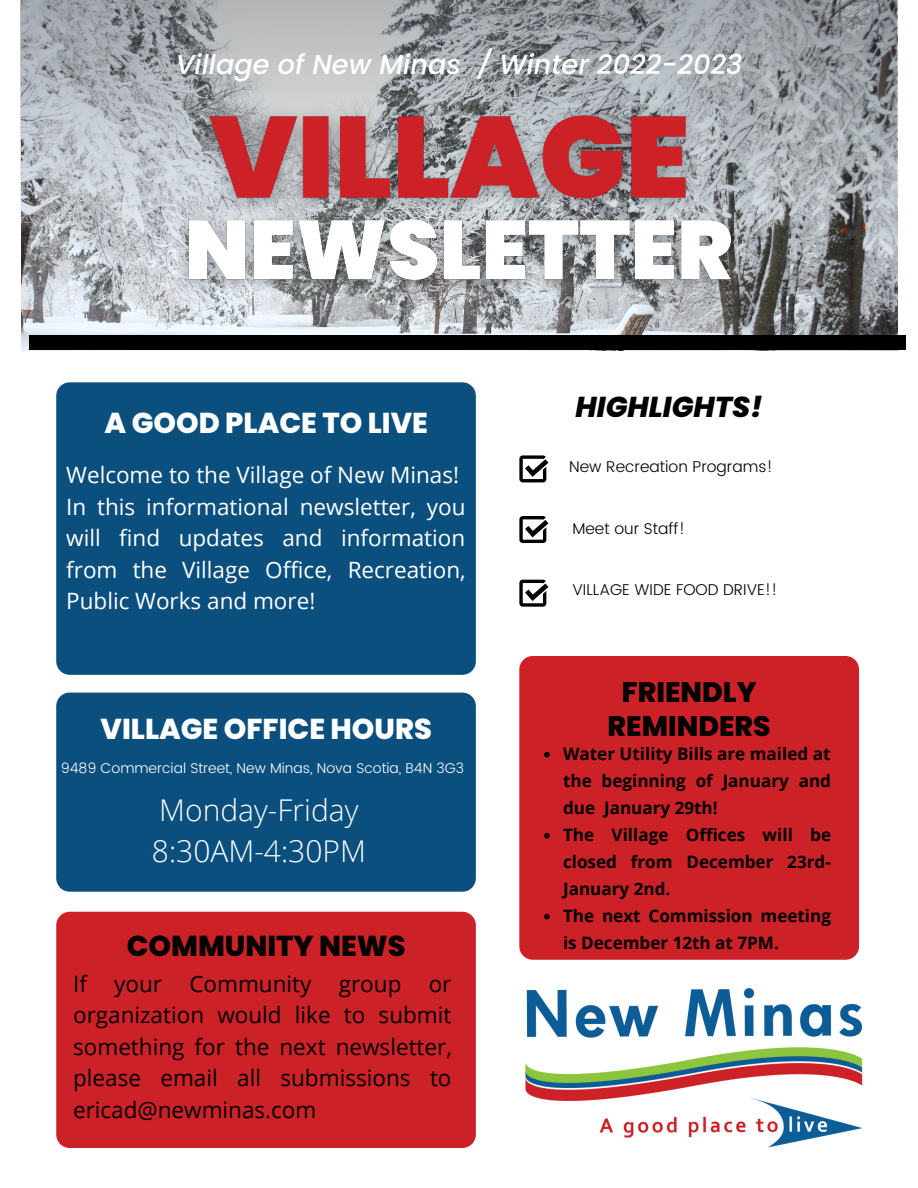
<style>
.page{position:relative;width:918px;height:1188px;background:#fff}
.page>*{position:absolute;margin:0;border:0;box-sizing:border-box;transform-origin:0 0}
.t1{font:300 30px/41.7px "Open Sans";color:#fff}
.t2{font:800 28.8px "Poppins";color:#fff}
.t3{font:800 28.8px "Poppins";color:#000}
.t4{font:italic 800 28.8px "Poppins";color:#000}
.t5{font:800 28.2px/33.9px "Poppins";color:#000;text-align:center}
.t6{font:italic 500 27.15px "Poppins";color:#fff}
.t7{font:22.5px/31.5px "Open Sans";color:#fff}
.t8{font:22.5px/31.5px "Open Sans";color:#000;text-align:justify}
.t9{font:700 17.1px/27px "Open Sans";color:#000}
.t10{font:300 15.6px "Poppins";color:#000}
.t11{font:300 14.1px "Poppins";color:#fff}
</style>
<div class="page">
<img style="left:21px;top:251px;width:876px;height:100px">
<div style="left:56px;top:382px;width:420px;height:293px;background:#0a4f7d;border-radius:13px"></div>
<div style="left:56px;top:693px;width:420px;height:199px;background:#0a4f7d;border-radius:13px"></div>
<div style="left:519px;top:656px;width:340px;height:304px;background:#cd2128;border-radius:13px"></div>
<div style="left:56px;top:912px;width:420px;height:236px;background:#cd2128;border-radius:13px"></div>
<svg style="left:21px;top:0;width:876px;height:251px;background:#a0a4a9"></svg>
<svg style="left:519px;top:455px;width:29px;height:27px"></svg>
<svg style="left:519px;top:516px;width:29px;height:27px"></svg>
<svg style="left:519px;top:580px;width:29px;height:27px"></svg>
<div style="left:30px;top:335px;width:876px;height:15px;background:#000"></div>
<img style="left:525px;top:988px;width:338px;height:160px">
<svg style="left:544px;top:752px;width:6px;height:5px"></svg>
<svg style="left:544px;top:833px;width:6px;height:5px"></svg>
<svg style="left:544px;top:914px;width:6px;height:5px"></svg>
<img style="left:181px;top:52px;width:556px;height:121px">
<img style="left:165px;top:173px;width:589px;height:159px">
<h3 class="t6" style="left:176px;top:45px;width:568px">Village of New Minas / Winter 2022-2023</h3>
<h2 class="t2" style="left:104px;top:403px;width:325px">A GOOD PLACE TO LIVE</h2>
<h3 class="t7" style="left:66px;top:459px;width:401px">Welcome to the Village of New Minas!<br>In this informational newsletter, you will find updates and information from the Village Office, Recreation, Public Works and more!</h3>
<h2 class="t2" style="left:101px;top:709px;width:333px">VILLAGE OFFICE HOURS</h2>
<p class="t11" style="left:61px;top:760px;width:405px">9489 Commercial Street, New Minas, Nova Scotia, B4N 3G3</p>
<h1 class="t1" style="left:152px;top:788px;width:215px">Monday-Friday<br>8:30AM-4:30PM</h1>
<h2 class="t3" style="left:127px;top:925px;width:280px">COMMUNITY NEWS</h2>
<h3 class="t8" style="left:73px;top:967px;width:380px">If your Community group or organization would like to submit something for the next newsletter, please email all submissions to ericad@newminas.com</h3>
<h2 class="t4" style="left:576px;top:386px;width:189px">HIGHLIGHTS!</h2>
<p class="t10" style="left:569px;top:458px;width:205px">New Recreation Programs!</p>
<p class="t10" style="left:572px;top:519px;width:114px">Meet our Staff!</p>
<p class="t10" style="left:572px;top:581px;width:206px">VILLAGE WIDE FOOD DRIVE!!</p>
<h3 class="t5" style="left:608px;top:675px;width:165px">FRIENDLY<br>REMINDERS</h3>
<p class="t9" style="left:563px;top:740px;width:270px">Water Utility Bills are mailed at the beginning of January and due January 29th!<br>The Village Offices will be closed from December 23rd-<br>January 2nd.<br>The next Commission meeting is December 12th at 7PM.</p>
</div>
